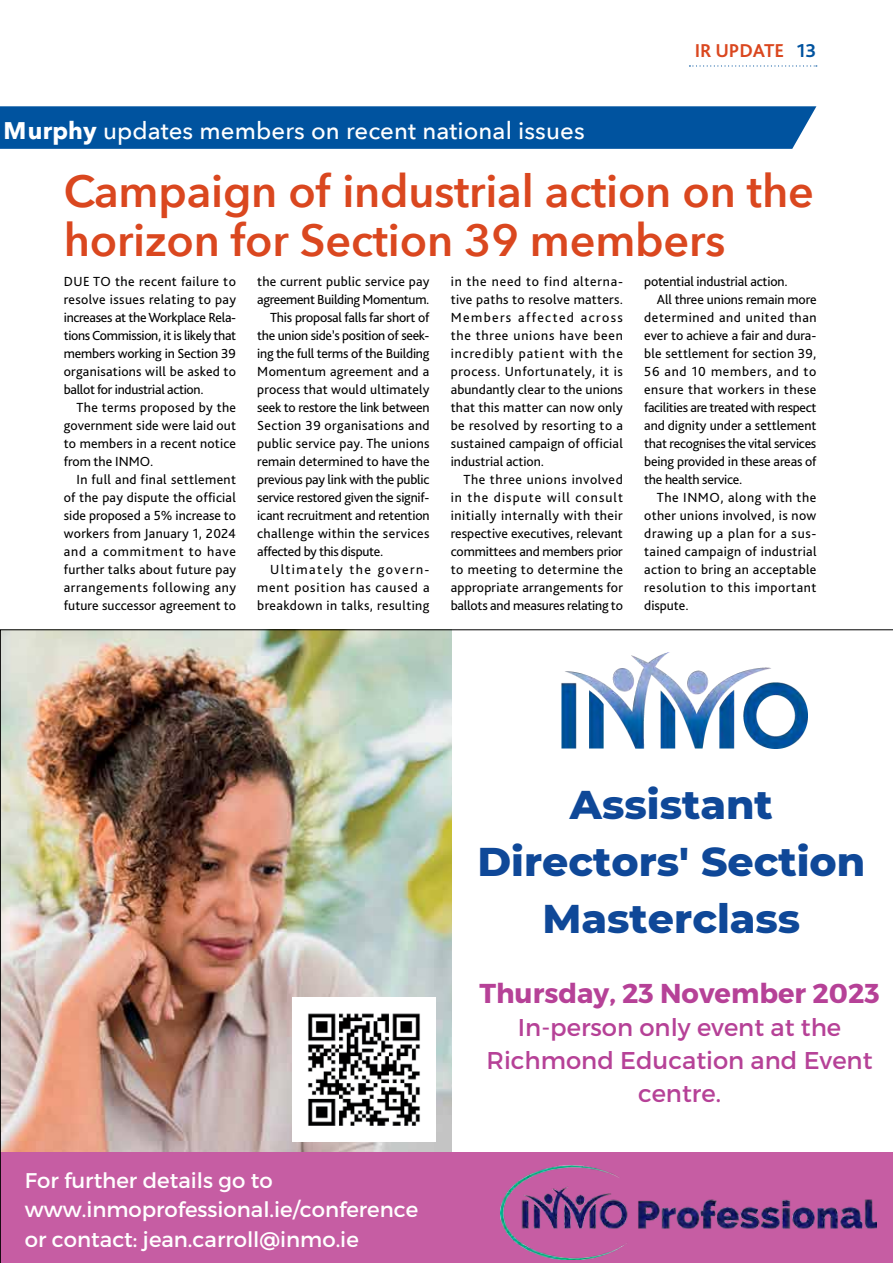
<style>
.page{position:relative;width:893px;height:1263px;background:#fff}
.page>*{position:absolute;margin:0;border:0;box-sizing:border-box;transform-origin:0 0}
.t1{font:600 45px/48px "Avenir Next";letter-spacing:-.005em;color:#da471f}
.t2{font:800 40.95px/56.8px "Montserrat";color:#0f4898;text-align:center}
.t3{font:700 27.3px "Montserrat";color:#b64197}
.t4{font:24.3px/33px "Montserrat";color:#b64197;text-align:center}
.t5{font:500 24px "Avenir Next";letter-spacing:.005em;color:#fff}
.t6{font:21.15px/29.5px "Montserrat";color:#fff}
.t7{font:700 19.5px "Bliss Pro";color:#da471f}
.t8{font:13.8px/18px "Bliss Pro";letter-spacing:.005em;color:#000;text-align:justify}
.t9{font:13.8px "Bliss Pro";letter-spacing:-.02em;color:#000}
.t10{font:13.8px "Bliss Pro";letter-spacing:-.015em;color:#000}
.t11{font:13.8px "Bliss Pro";letter-spacing:.025em;color:#000}
.t12{font:13.8px "Bliss Pro";letter-spacing:.03em;color:#000}
.t13{font:13.8px "Bliss Pro";letter-spacing:.045em;color:#000}
.t14{font:13.8px "Bliss Pro";letter-spacing:.04em;color:#000}
.t15{font:13.8px "Bliss Pro";letter-spacing:-.025em;color:#000}
.t16{font:13.8px "Bliss Pro";letter-spacing:.035em;color:#000}
.t17{font:13.8px "Bliss Pro";letter-spacing:.055em;color:#000}
.t18{font:13.8px "Bliss Pro";letter-spacing:.1em;color:#000}
.t19{font:13.8px "Bliss Pro";letter-spacing:.05em;color:#000}
.s1{font-weight:700}
.s2{color:#00539f}
</style>
<div class="page">
<svg style="left:689px;top:65px;width:128px;height:2px"></svg>
<div style="left:0;top:106px;width:816px;height:43px;background:#00539f"></div>
<img style="left:0;top:629px;width:893px;height:634px">
<h3 class="t5" style="left:3px;top:110px;width:583px"><span class="s1">Murphy</span> updates members on recent national issues</h3>
<h3 class="t7" style="left:695px;top:39px;width:123px">IR UPDATE <span class="s2">13</span></h3>
<h1 class="t1" style="left:64px;top:167px;width:752px">Campaign of industrial action on the horizon for Section 39 members</h1>
<p class="t8" style="left:64px;top:272px;width:174px">DUE TO the recent failure to resolve issues relating to pay increases at the Workplace Rela&shy;tions Commission, it is likely that members working in Section 39 organisations will be asked to ballot for industrial action.</p>
<p class="t8" style="left:64px;top:398px;width:174px;text-indent:13px">The terms proposed by the government side were laid out to members in a recent notice from the INMO.</p>
<p class="t8" style="left:64px;top:470px;width:174px;text-indent:13px">In full and final settlement of the pay dispute the official side proposed a 5% increase to workers from January 1, 2024 and a commitment to have further talks about future pay arrangements following any future successor agreement to</p>
<p class="t8" style="left:257px;top:272px;width:174px">the current public service pay</p>
<p class="t15" style="left:257px;top:291px;width:174px">agreement Building Momentum.</p>
<p class="t10" style="left:270px;top:309px;width:161px">This proposal falls far short of</p>
<p class="t9" style="left:257px;top:327px;width:174px">the union side’s position of seek-</p>
<p class="t10" style="left:257px;top:345px;width:174px">ing the full terms of the Building</p>
<p class="t11" style="left:257px;top:363px;width:174px">Momentum agreement and a</p>
<p class="t8" style="left:257px;top:380px;width:174px">process that would ultimately</p>
<p class="t10" style="left:257px;top:399px;width:174px">seek to restore the link between</p>
<p class="t11" style="left:257px;top:417px;width:174px">Section 39 organisations and</p>
<p class="t8" style="left:257px;top:434px;width:174px">public service pay. The unions</p>
<p class="t8" style="left:257px;top:452px;width:174px">remain determined to have the</p>
<p class="t9" style="left:257px;top:471px;width:174px">previous pay link with the public</p>
<p class="t9" style="left:257px;top:489px;width:174px">service restored given the signif-</p>
<p class="t8" style="left:257px;top:506px;width:174px">icant recruitment and retention</p>
<p class="t12" style="left:257px;top:525px;width:174px">challenge within the services</p>
<p class="t9" style="left:257px;top:543px;width:128px">affected by this dispute.</p>
<p class="t18" style="left:270px;top:561px;width:161px">Ultimately the govern-</p>
<p class="t17" style="left:257px;top:579px;width:174px">ment position has caused a</p>
<p class="t12" style="left:257px;top:597px;width:174px">breakdown in talks, resulting</p>
<p class="t8" style="left:451px;top:272px;width:174px">in the need to find alterna&shy;tive paths to resolve matters.<br>Members affected across the three unions have been incredibly patient with the process. Unfortunately, it is abundantly clear to the unions that this matter can now only be resolved by resorting to a sustained campaign of official industrial action.</p>
<p class="t8" style="left:451px;top:470px;width:174px;text-indent:13px">The three unions involved in the dispute will consult initially internally with their respective executives, relevant committees and members prior to meeting to determine the appropriate arrangements for ballots and measures relating to</p>
<p class="t8" style="left:644px;top:272px;width:145px">potential industrial action.</p>
<p class="t8" style="left:657px;top:290px;width:161px">All three unions remain more</p>
<p class="t14" style="left:644px;top:309px;width:174px">determined and united than</p>
<p class="t8" style="left:644px;top:326px;width:174px">ever to achieve a fair and dura-</p>
<p class="t8" style="left:644px;top:344px;width:174px">ble settlement for section 39,</p>
<p class="t19" style="left:644px;top:363px;width:174px">56 and 10 members, and to</p>
<p class="t16" style="left:644px;top:381px;width:174px">ensure that workers in these</p>
<p class="t9" style="left:644px;top:399px;width:174px">facilities are treated with respect</p>
<p class="t8" style="left:644px;top:416px;width:174px">and dignity under a settlement</p>
<p class="t9" style="left:644px;top:435px;width:174px">that recognises the vital services</p>
<p class="t8" style="left:644px;top:452px;width:174px">being provided in these areas of</p>
<p class="t10" style="left:644px;top:471px;width:100px">the health service.</p>
<p class="t14" style="left:657px;top:489px;width:161px">The INMO, along with the</p>
<p class="t8" style="left:644px;top:506px;width:174px">other unions involved, is now</p>
<p class="t13" style="left:644px;top:525px;width:174px">drawing up a plan for a sus-</p>
<p class="t11" style="left:644px;top:543px;width:174px">tained campaign of industrial</p>
<p class="t11" style="left:644px;top:561px;width:174px">action to bring an acceptable</p>
<p class="t13" style="left:644px;top:579px;width:174px">resolution to this important</p>
<p class="t8" style="left:644px;top:596px;width:46px">dispute.</p>
<h3 class="t6" style="left:25px;top:1165px;width:395px">For further details go to www.inmoprofessional.ie/conference or contact: jean.carroll@inmo.ie</h3>
<h2 class="t2" style="left:477px;top:774px;width:389px">Assistant<br>Directors' Section<br>Masterclass</h2>
<h3 class="t3" style="left:479px;top:977px;width:402px">Thursday, 23 November 2023</h3>
<h3 class="t4" style="left:486px;top:1011px;width:388px">In-person only event at the<br>Richmond Education and Event centre.</h3>
</div>
